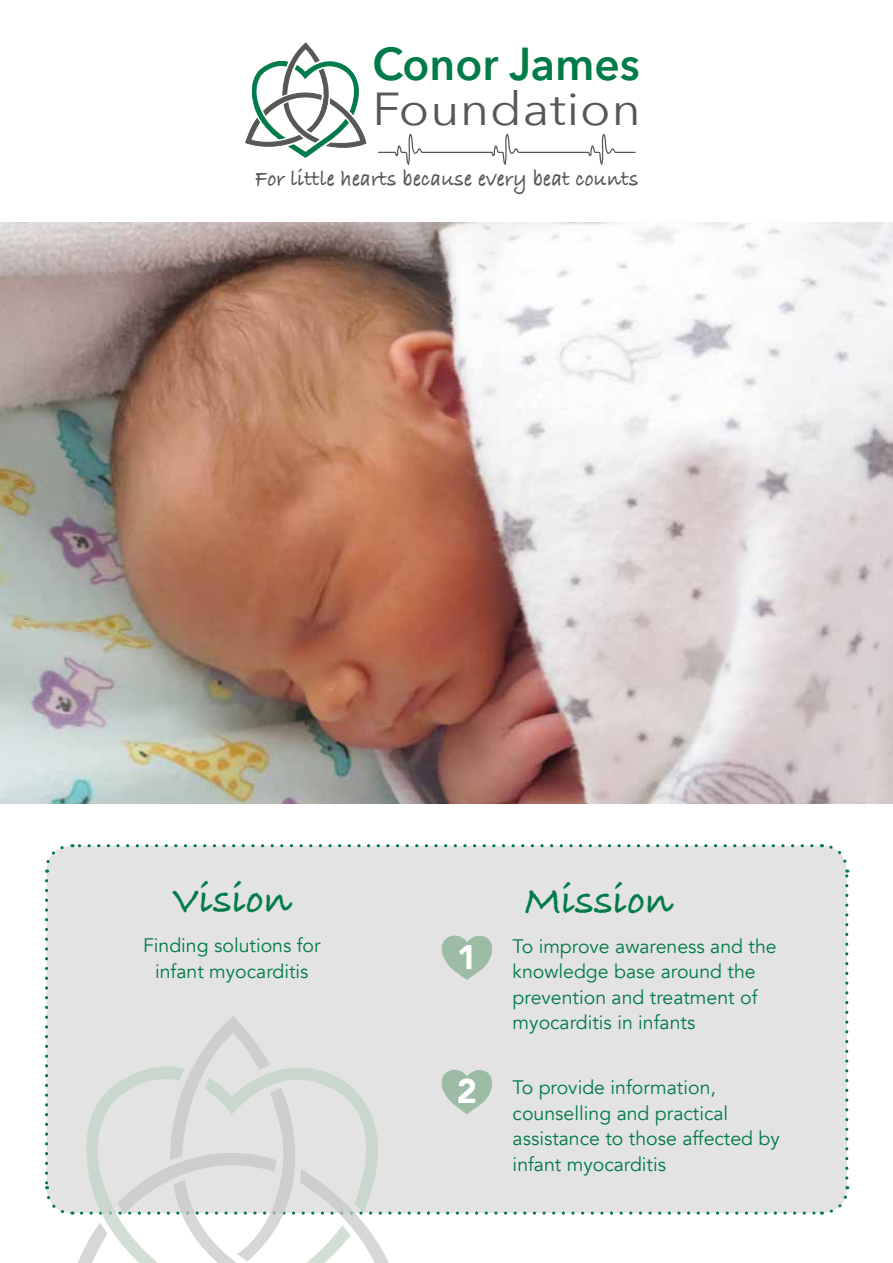
<style>
.page{position:relative;width:893px;height:1263px;background:#fff}
.page>*{position:absolute;margin:0;border:0;box-sizing:border-box;transform-origin:0 0}
.t1{font:600 46.05px "Avenir Next";color:#007b49;scale:.96 1}
.t2{font:46.05px "Avenir Next";letter-spacing:.02em;color:#575756;scale:1.08 1}
.t3{font:700 42px "Bradley Hand ITCTT";color:#007b49}
.t4{font:900 34.2px "Avenir";color:#fff}
.t5{font:700 23.1px "Bradley Hand ITCTT";letter-spacing:.01em;color:#575756;scale:.91 1}
.t6{font:19.5px/25.5px "Avenir";color:#007b49}
</style>
<div class="page">
<img style="left:0;top:223px;width:893px;height:581px">
<svg style="left:245px;top:42px;width:391px;height:124px"></svg>
<svg style="left:45px;top:844px;width:805px;height:419px"></svg>
<h1 class="t1" style="left:372px;top:25px;width:280px">Conor James</h1>
<h1 class="t2" style="left:372px;top:70px;width:250px">Foundation</h1>
<p class="t5" style="left:255px;top:160px;width:423px">For little hearts because every beat counts</p>
<h2 class="t3" style="left:172px;top:867px;width:122px">Vision</h2>
<p class="t6" style="left:143px;top:933px;width:179px;text-align:center">Finding solutions for infant myocarditis</p>
<h3 class="t4" style="left:457px;top:927px;width:22px">1</h3>
<h3 class="t4" style="left:457px;top:1061px;width:22px">2</h3>
<h2 class="t3" style="left:524px;top:868px;width:150px">Mission</h2>
<p class="t6" style="left:513px;top:934px;width:266px">To improve awareness and the knowledge base around the prevention and treatment of myocarditis in infants</p>
<p class="t6" style="left:513px;top:1075px;width:269px">To provide information, counselling and practical assistance to those affected by infant myocarditis</p>
</div>
